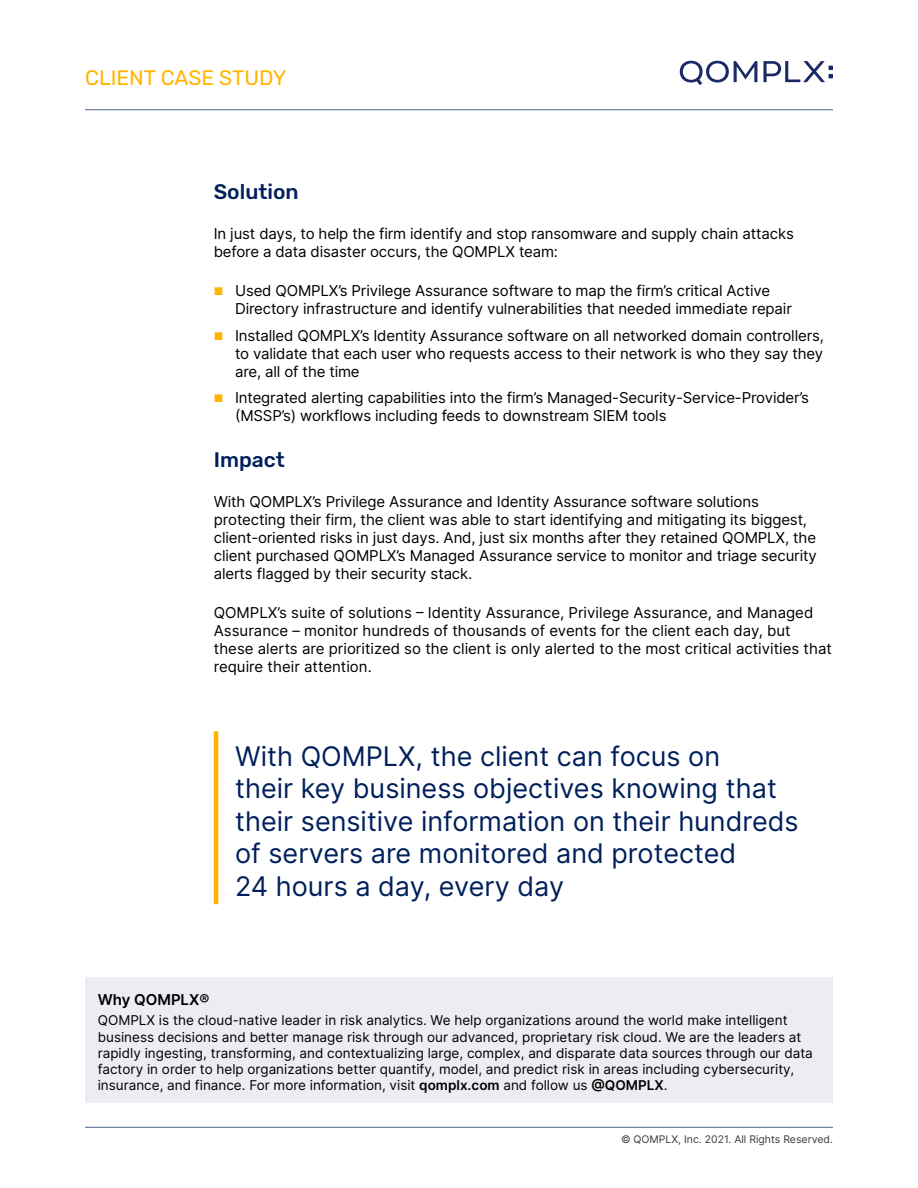
<style>
.page{position:relative;width:918px;height:1188px;background:#fff}
.page>*{position:absolute;margin:0;border:0;box-sizing:border-box;transform-origin:0 0}
.t1{font:27px/32.4px "Inter";color:#00205b}
.t2{font:21px "Rubik";color:#ffb500}
.t3{font:500 21px "Rubik";color:#00205b}
.t4{font:15px/18px "Inter";letter-spacing:-.01em;color:#000}
.t5{font:600 15px "Inter";color:#000}
.t6{font:13.5px/16.2px "Inter";color:#000}
.t7{font:10.5px "Inter";color:#3c3c3b}
.s1{font-size:10.5px;color:#ffb500}
.s2{font-weight:600}
</style>
<div class="page">
<svg style="left:763px;top:61px;width:70px;height:21px"></svg>
<svg style="left:680px;top:61px;width:77px;height:24px"></svg>
<hr style="left:85px;top:109px;width:748px;height:1px;background:#4d638c">
<hr style="left:214px;top:731px;width:4px;height:173px;background:#ffb500">
<div style="left:85px;top:978px;width:748px;height:125px;background:#ebedf2"></div>
<hr style="left:85px;top:1127px;width:748px;height:1px;background:#4d638c">
<h2 class="t2" style="left:85px;top:66px;width:203px">CLIENT CASE STUDY</h2>
<h2 class="t3" style="left:214px;top:180px;width:86px">Solution</h2>
<p class="t4" style="left:214px;top:224px;width:582px">In just days, to help the firm identify and stop ransomware and supply chain attacks before a data disaster occurs, the QOMPLX team:</p>
<p class="t4" style="left:235px;top:281px;width:558px;text-indent:-21px"><span class="s1">■</span> Used QOMPLX’s Privilege Assurance software to map the firm’s critical Active<br>Directory infrastructure and identify vulnerabilities that needed immediate repair</p>
<p class="t4" style="left:235px;top:326px;width:590px;text-align:justify;text-indent:-21px"><span class="s1">■</span> Installed QOMPLX’s Identity Assurance software on all networked domain controllers, to validate that each user who requests access to their network is who they say they are, all of the time</p>
<p class="t4" style="left:235px;top:388px;width:576px;text-indent:-21px"><span class="s1">■</span> Integrated alerting capabilities into the firm’s Managed-Security-Service-Provider’s (MSSP’s) workflows including feeds to downstream SIEM tools</p>
<h2 class="t3" style="left:214px;top:448px;width:73px">Impact</h2>
<p class="t4" style="left:214px;top:492px;width:605px">With QOMPLX’s Privilege Assurance and Identity Assurance software solutions protecting their firm, the client was able to start identifying and mitigating its biggest, client-oriented risks in just days. And, just six months after they retained QOMPLX, the client purchased QOMPLX’s Managed Assurance service to monitor and triage security alerts flagged by their security stack.</p>
<p class="t4" style="left:214px;top:603px;width:620px">QOMPLX’s suite of solutions – Identity Assurance, Privilege Assurance, and Managed Assurance – monitor hundreds of thousands of events for the client each day, but these alerts are prioritized so the client is only alerted to the most critical activities that require their attention.</p>
<h1 class="t1" style="left:235px;top:739px;width:565px">With QOMPLX, the client can focus on<br>their key business objectives knowing that their sensitive information on their hundreds of servers are monitored and protected<br>24 hours a day, every day</h1>
<p class="t5" style="left:98px;top:989px;width:113px">Why QOMPLX®</p>
<p class="t6" style="left:98px;top:1012px;width:717px">QOMPLX is the cloud-native leader in risk analytics. We help organizations around the world make intelligent business decisions and better manage risk through our advanced, proprietary risk cloud. We are the leaders at rapidly ingesting, transforming, and contextualizing large, complex, and disparate data sources through our data factory in order to help organizations better quantify, model, and predict risk in areas including cybersecurity, insurance, and finance. For more information, visit <span class="s2">qomplx.com</span> and follow us <span class="s2">@QOMPLX</span>.</p>
<p class="t7" style="left:621px;top:1132px;width:213px">© QOMPLX, Inc. 2021. All Rights Reserved.</p>
</div>
